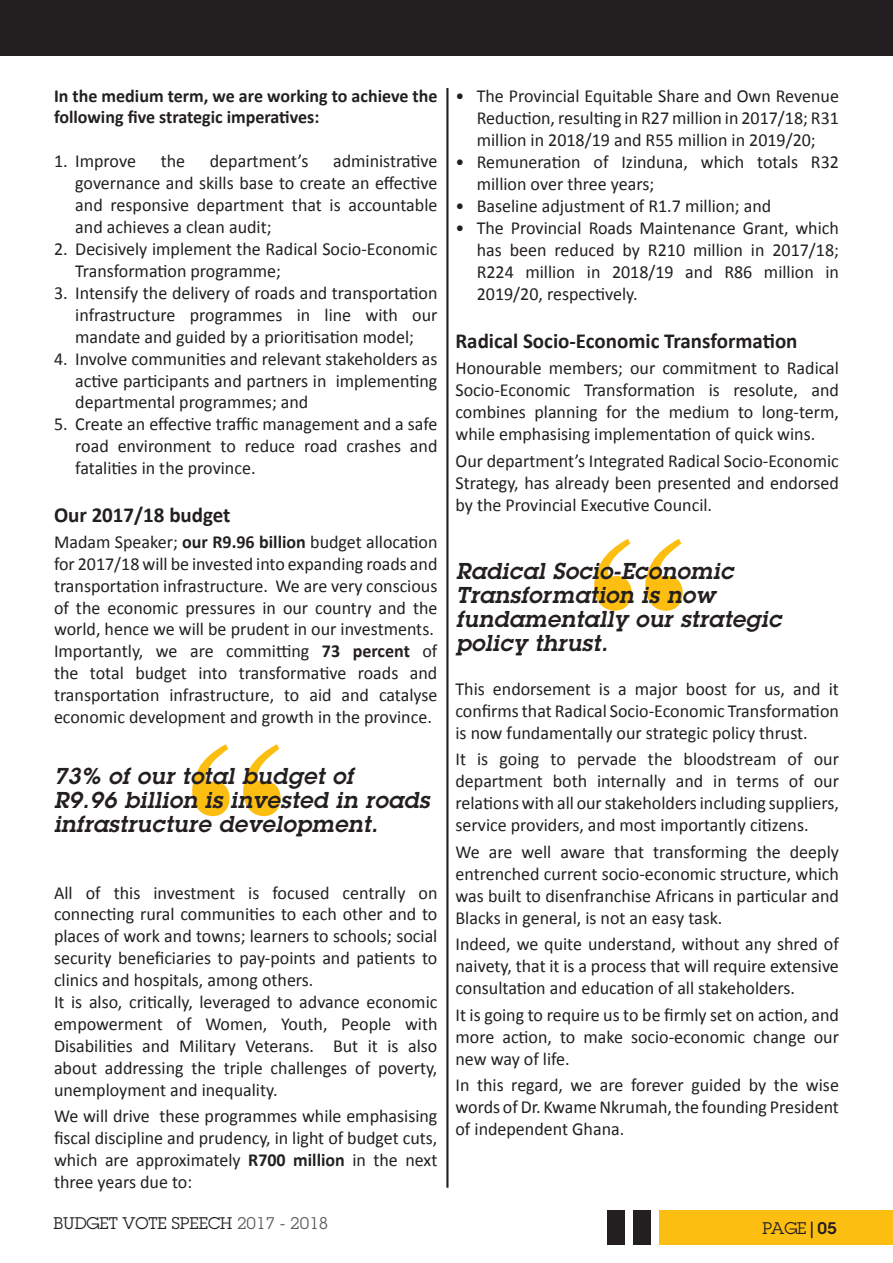
<style>
.page{position:relative;width:893px;height:1263px;background:#fff}
.page>*{position:absolute;margin:0;border:0;box-sizing:border-box;transform-origin:0 0}
.t1{font:italic 600 22.5px/24px "Lubalin Graph Std";letter-spacing:.025em;color:#231f20}
.t2{font:700 21.45px "Calibri";color:#231f20}
.t3{font:18.3px/21.9px "Calibri";color:#231f20;text-align:justify}
.t4{font:700 18.3px/21.9px "Calibri";color:#231f20}
.t5{font:16.5px "Lubalin Graph Std";color:#231f20}
.s1{font-weight:700}
.s2{color:#57585a}
.s3{font-weight:600}
</style>
<div class="page">
<div style="left:659px;top:1210px;width:234px;height:35px;background:#fdbe12"></div>
<div style="left:633px;top:1210px;width:18px;height:35px;background:#231f20"></div>
<div style="left:607px;top:1210px;width:17px;height:35px;background:#231f20"></div>
<div style="left:0;top:0;width:893px;height:54px;background:#231f20"></div>
<hr style="left:446px;top:88px;width:2px;height:1100px;background:#231f20">
<svg style="left:594px;top:539px;width:38px;height:72px"></svg>
<svg style="left:645px;top:539px;width:38px;height:72px"></svg>
<svg style="left:192px;top:744px;width:38px;height:72px"></svg>
<svg style="left:243px;top:744px;width:38px;height:72px"></svg>
<p class="t4" style="left:54px;top:84px;width:385px">In the medium term, we are working to achieve the following five strategic imperatives:</p>
<p class="t3" style="left:54px;top:150px;width:83px">1. Improve</p>
<p class="t3" style="left:161px;top:150px;width:26px">the</p>
<p class="t3" style="left:210px;top:150px;width:100px">department’s</p>
<p class="t3" style="left:75px;top:150px;width:364px;text-indent:258px">administrative governance and skills base to create an effective and responsive department that is accountable and achieves a clean audit;</p>
<p class="t3" style="left:75px;top:238px;width:364px;text-indent:-21px">2. Decisively implement the Radical Socio-Economic<br>Transformation programme;</p>
<p class="t3" style="left:75px;top:282px;width:364px;text-indent:-21px">3. Intensify the delivery of roads and transportation infrastructure programmes in line with our mandate and guided by a prioritisation model;</p>
<p class="t3" style="left:75px;top:348px;width:364px;text-indent:-21px">4. Involve communities and relevant stakeholders as active participants and partners in implementing departmental programmes; and</p>
<p class="t3" style="left:75px;top:413px;width:364px;text-indent:-21px">5. Create an effective traffic management and a safe road environment to reduce road crashes and fatalities in the province.</p>
<p class="t2" style="left:54px;top:501px;width:178px">Our 2017/18 budget</p>
<p class="t3" style="left:54px;top:531px;width:385px;text-align:left">Madam Speaker; <span class="s1">our R9.96 billion</span> budget allocation for 2017/18 will be invested into expanding roads and transportation infrastructure. We are very conscious of the economic pressures in our country and the world, hence we will be prudent in our investments.<br>Importantly, we are committing <span class="s1">73 percent</span> of the total budget into transformative roads and transportation infrastructure, to aid and catalyse economic development and growth in the province.</p>
<p class="t1" style="left:54px;top:764px;width:377px">73% of our total budget of<br>R9.96 billion is invested in roads infrastructure development.</p>
<p class="t3" style="left:54px;top:881px;width:385px;text-align:left">All of this investment is focused centrally on connecting rural communities to each other and to places of work and towns; learners to schools; social security beneficiaries to pay-points and patients to clinics and hospitals, among others.<br>It is also, critically, leveraged to advance economic empowerment of Women, Youth, People with Disabilities and Military Veterans. But it is also about addressing the triple challenges of poverty, unemployment and inequality.</p>
<p class="t3" style="left:54px;top:1105px;width:385px">We will drive these programmes while emphasising fiscal discipline and prudency, in light of budget cuts, which are approximately <span class="s1">R700 million</span> in the next three years due to:</p>
<p class="t3" style="left:477px;top:85px;width:364px;text-indent:-21px">• The Provincial Equitable Share and Own Revenue Reduction, resulting in R27 million in 2017/18; R31 million in 2018/19 and R55 million in 2019/20;</p>
<p class="t3" style="left:477px;top:151px;width:364px;text-indent:-21px">• Remuneration of Izinduna, which totals R32 million over three years;</p>
<p class="t3" style="left:455px;top:195px;width:317px">• Baseline adjustment of R1.7 million; and</p>
<p class="t3" style="left:477px;top:217px;width:364px;text-indent:-21px">• The Provincial Roads Maintenance Grant, which has been reduced by R210 million in 2017/18; R224 million in 2018/19 and R86 million in 2019/20, respectively.</p>
<p class="t2" style="left:455px;top:327px;width:344px">Radical Socio-Economic Transformation</p>
<p class="t3" style="left:455px;top:357px;width:385px">Honourable members; our commitment to Radical Socio-Economic Transformation is resolute, and combines planning for the medium to long-term, while emphasising implementation of quick wins.</p>
<p class="t3" style="left:455px;top:449px;width:385px">Our department’s Integrated Radical Socio-Economic Strategy, has already been presented and endorsed by the Provincial Executive Council.</p>
<p class="t1" style="left:456px;top:558px;width:327px">Radical Socio-Economic<br>Transformation is now fundamentally our strategic policy thrust.</p>
<p class="t3" style="left:455px;top:678px;width:385px">This endorsement is a major boost for us, and it confirms that Radical Socio-Economic Transformation is now fundamentally our strategic policy thrust.</p>
<p class="t3" style="left:455px;top:748px;width:385px">It is going to pervade the bloodstream of our department both internally and in terms of our relations with all our stakeholders including suppliers, service providers, and most importantly citizens.</p>
<p class="t3" style="left:455px;top:841px;width:385px">We are well aware that transforming the deeply entrenched current socio-economic structure, which was built to disenfranchise Africans in particular and Blacks in general, is not an easy task.</p>
<p class="t3" style="left:455px;top:933px;width:385px">Indeed, we quite understand, without any shred of naivety, that it is a process that will require extensive consultation and education of all stakeholders.</p>
<p class="t3" style="left:455px;top:1003px;width:385px">It is going to require us to be firmly set on action, and more action, to make socio-economic change our new way of life.</p>
<p class="t3" style="left:455px;top:1074px;width:385px">In this regard, we are forever guided by the wise words of Dr. Kwame Nkrumah, the founding President of independent Ghana.</p>
<p class="t5" style="left:54px;top:1213px;width:276px">BUDGET VOTE SPEECH <span class="s2">2017 - 2018</span></p>
<p class="t5" style="left:762px;top:1218px;width:76px">PaGE<span class="s3">|05</span></p>
</div>
